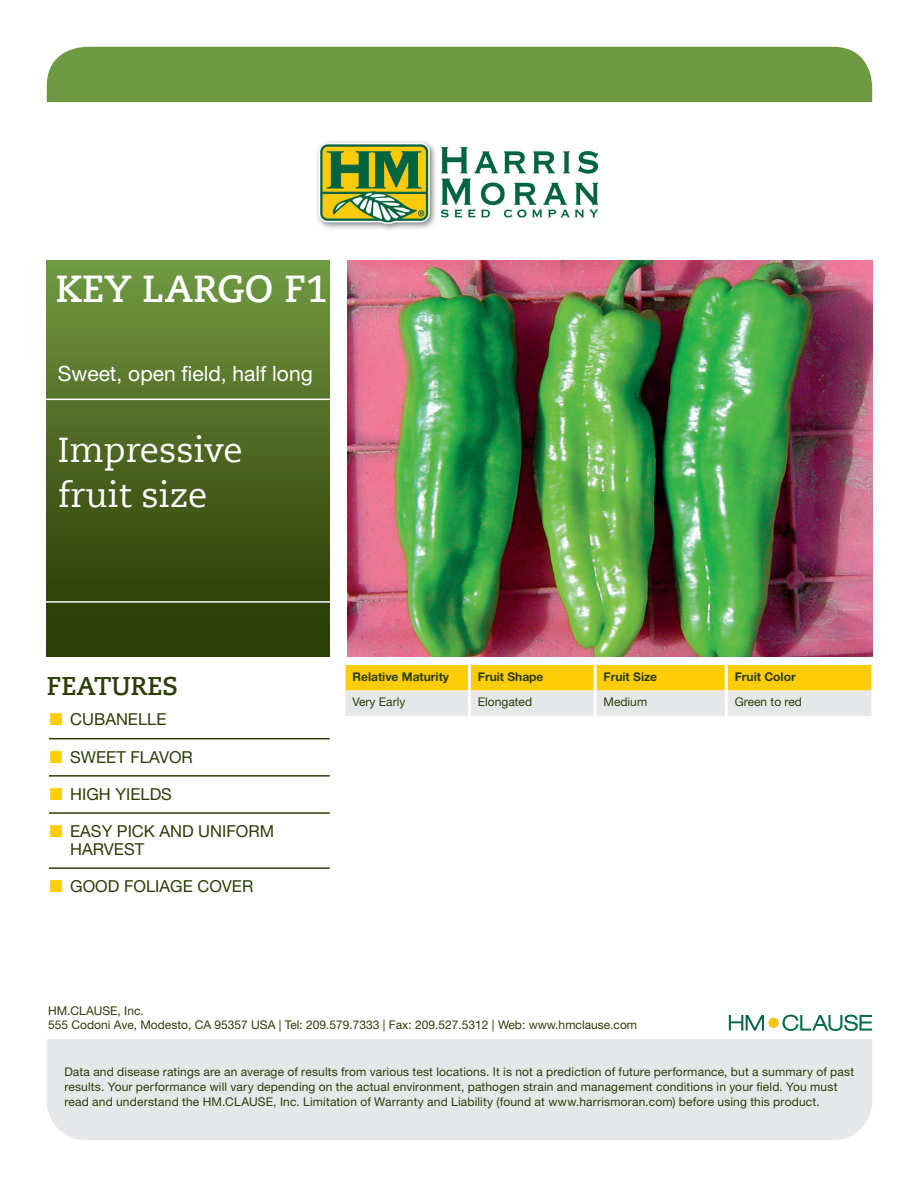
<style>
.page{position:relative;width:919px;height:1187px;background:#fff}
.page>*{position:absolute;margin:0;border:0;box-sizing:border-box;transform-origin:0 0}
.t1{font:700 37.5px "Caecilia Com 75";color:#fff}
.t2{font:34.5px/45px "Caecilia Com 55 Roman";color:#fff}
.t3{font:700 25.5px "Caecilia Com 75";color:#2b3e07}
.t4{font:21px "Helvetica Neue LT Std";color:#fff}
.t5{font:16.5px/18px "Helvetica Neue LT Std";color:#2b3e07}
.t6{font:12px/15px "Helvetica Neue LT Std";letter-spacing:.01em;color:#2b3e07}
.t7{font:700 12px "Helvetica Neue LT Std";color:#2b3e07}
</style>
<div class="page">
<div style="left:47px;top:1039px;width:825px;height:101px;background:#e6e7e9"></div>
<div style="left:47px;top:47px;width:825px;height:55px;background:#6d9942"></div>
<div style="left:47px;top:261px;width:283px;height:395px;background:linear-gradient(to bottom,#719741,#273602)"></div>
<hr style="left:45px;top:601px;width:291px;height:1px;background:#fff">
<hr style="left:45px;top:398px;width:291px;height:2px;background:#fff">
<svg style="left:345px;top:665px;width:526px;height:51px;background:#f2da79"></svg>
<hr style="left:468px;top:665px;width:3px;height:25px;background:#fff">
<hr style="left:593px;top:665px;width:3px;height:25px;background:#fff">
<hr style="left:724px;top:665px;width:3px;height:25px;background:#fff">
<hr style="left:468px;top:690px;width:3px;height:26px;background:#fff">
<hr style="left:593px;top:690px;width:3px;height:26px;background:#fff">
<hr style="left:724px;top:690px;width:3px;height:26px;background:#fff">
<hr style="left:49px;top:738px;width:281px;height:1px;background:#2b3e07">
<hr style="left:49px;top:775px;width:281px;height:1px;background:#2b3e07">
<hr style="left:49px;top:812px;width:281px;height:1px;background:#2b3e07">
<hr style="left:49px;top:867px;width:281px;height:1px;background:#2b3e07">
<img style="left:348px;top:261px;width:524px;height:395px">
<img style="left:317px;top:141px;width:280px;height:89px">
<svg style="left:728px;top:1015px;width:36px;height:15px"></svg>
<svg style="left:782px;top:1014px;width:90px;height:16px"></svg>
<div style="left:768px;top:1017px;width:10px;height:10px;background:#f3c315;border-radius:50%"></div>
<h1 class="t1" style="left:56px;top:263px;width:274px">KEY LARGO F1</h1>
<h3 class="t4" style="left:58px;top:361px;width:256px">Sweet, open field, half long</h3>
<h2 class="t2" style="left:58px;top:426px;width:186px">Impressive fruit size</h2>
<h3 class="t3" style="left:47px;top:668px;width:133px">FEATURES</h3>
<p class="t7" style="left:352px;top:669px;width:98px">Relative Maturity</p>
<p class="t7" style="left:478px;top:669px;width:67px">Fruit Shape</p>
<p class="t7" style="left:603px;top:669px;width:55px">Fruit Size</p>
<p class="t7" style="left:734px;top:669px;width:62px">Fruit Color</p>
<p class="t6" style="left:352px;top:694px;width:54px">Very Early</p>
<p class="t6" style="left:478px;top:694px;width:56px">Elongated</p>
<p class="t6" style="left:603px;top:694px;width:45px">Medium</p>
<p class="t6" style="left:734px;top:694px;width:69px">Green to red</p>
<h3 class="t5" style="left:70px;top:710px;width:98px">CUBANELLE</h3>
<h3 class="t5" style="left:70px;top:747px;width:124px">SWEET FLAVOR</h3>
<h3 class="t5" style="left:70px;top:784px;width:103px">HIGH YIELDS</h3>
<h3 class="t5" style="left:70px;top:821px;width:205px">EASY PICK AND UNIFORM<br>HARVEST</h3>
<h3 class="t5" style="left:70px;top:877px;width:185px">GOOD FOLIAGE COVER</h3>
<p class="t6" style="left:48px;top:1003px;width:590px;line-height:13.8px">HM.CLAUSE, Inc.<br>555 Codoni Ave, Modesto, CA 95357 USA | Tel: 209.579.7333 | Fax: 209.527.5312 | Web: www.hmclause.com</p>
<p class="t6" style="left:64px;top:1063px;width:791px">Data and disease ratings are an average of results from various test locations. It is not a prediction of future performance, but a summary of past results. Your performance will vary depending on the actual environment, pathogen strain and management conditions in your field. You must read and understand the HM.CLAUSE, Inc. Limitation of Warranty and Liability (found at www.harrismoran.com) before using this product.</p>
</div>
